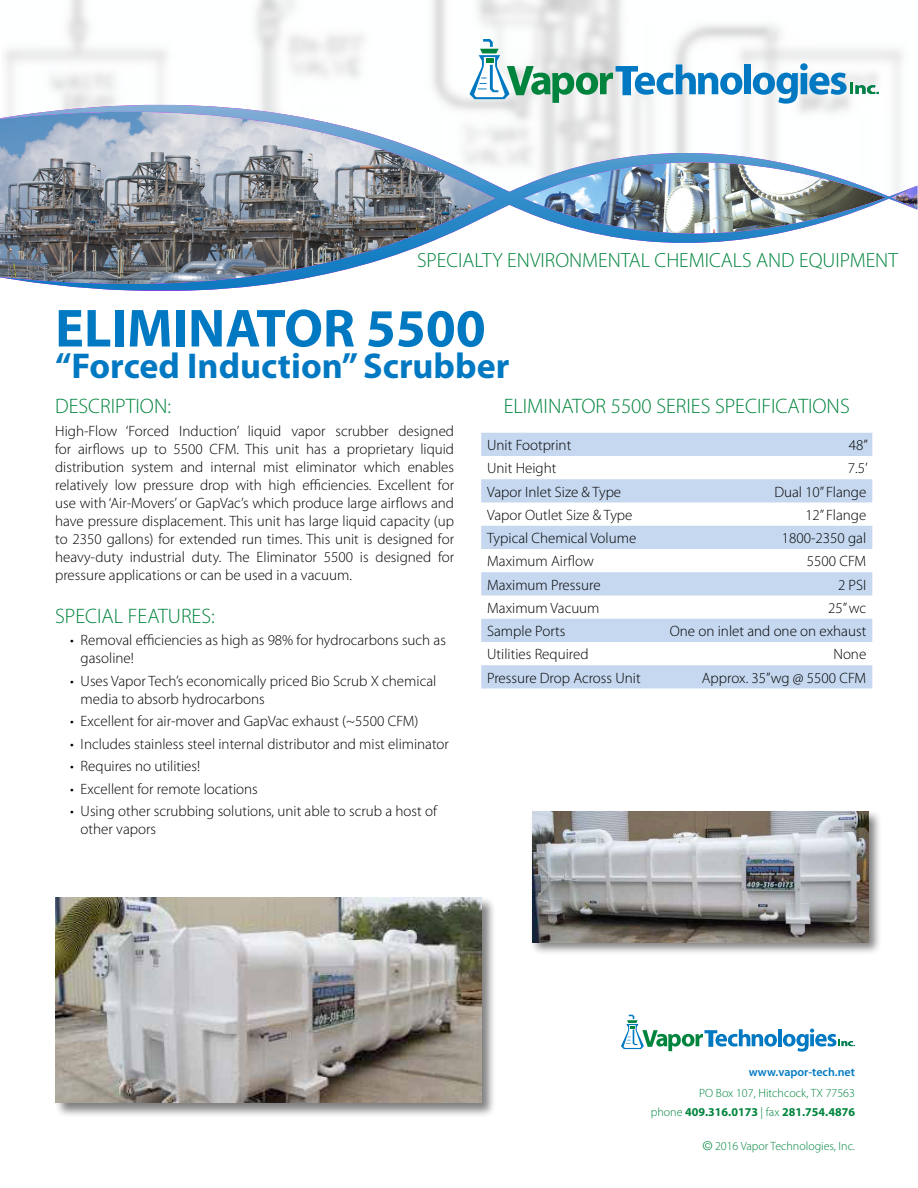
<style>
.page{position:relative;width:918px;height:1188px;background:#fff}
.page>*{position:absolute;margin:0;border:0;box-sizing:border-box;transform-origin:0 0}
.t1{font:700 54px "Myriad Pro";color:#0079c2}
.t2{font:700 36px "Myriad Pro";color:#0079c2}
.t3{font:300 21px "Myriad Pro";color:#00843d}
.t4{font:300 20.55px "Myriad Pro";color:#00843d}
.t5{font:300 15px/18px "Myriad Pro";color:#000}
.t6{font:300 12px "Myriad Pro";color:#00843d}
.t7{font:700 12px "Myriad Pro";color:#00843d}
.t8{font:600 12px "Myriad Pro";color:#0079c2}
.s1{font-weight:300}
.s2{font-family:"Helvetica LT Std"}
</style>
<div class="page">
<img style="left:654px;top:105px;width:264px;height:138px">
<img style="left:0;top:105px;width:654px;height:186px">
<svg style="left:470px;top:39px;width:272px;height:64px"></svg>
<div style="left:744px;top:64px;width:7px;height:30px;background:#0079c2"></div>
<svg style="left:753px;top:63px;width:126px;height:41px"></svg>
<svg style="left:621px;top:1015px;width:156px;height:36px"></svg>
<hr style="left:778px;top:1029px;width:4px;height:17px;background:#0079c2">
<svg style="left:783px;top:1029px;width:72px;height:23px"></svg>
<svg style="left:481px;top:433px;width:391px;height:255px;fill:#c6d8ef"></svg>
<div style="left:54px;top:896px;width:443px;height:222px;background:#000;opacity:.5"></div>
<img style="left:55px;top:897px;width:426px;height:205px">
<div style="left:530px;top:809px;width:352px;height:147px;background:#000;opacity:.5"></div>
<img style="left:533px;top:812px;width:336px;height:130px">
<p class="t4" style="left:417px;top:248px;width:482px">SPECIALTY ENVIRONMENTAL CHEMICALS AND EQUIPMENT</p>
<p class="t1" style="left:55px;top:293px;width:432px">ELIMINATOR 5500</p>
<p class="t2" style="left:55px;top:342px;width:456px">“Forced Induction” Scrubber</p>
<p class="t3" style="left:55px;top:394px;width:118px">DESCRIPTION:</p>
<p class="t5" style="left:55px;top:422px;width:401px;text-align:justify">High-Flow ‘Forced Induction’ liquid vapor scrubber designed for airflows up to 5500 CFM. This unit has a proprietary liquid distribution system and internal mist eliminator which enables relatively low pressure drop with high efficiencies. Excellent for use with ‘Air-Movers’ or GapVac’s which produce large airflows and have pressure displacement. This unit has large liquid capacity (up to 2350 gallons) for extended run times. This unit is designed for heavy-duty industrial duty. The Eliminator 5500 is designed for pressure applications or can be used in a vacuum.</p>
<p class="t3" style="left:55px;top:603px;width:161px">SPECIAL FEATURES:</p>
<p class="t5" style="left:81px;top:631px;width:367px;text-indent:-10px">• Removal efficiencies as high as 98% for hydrocarbons such as gasoline!</p>
<p class="t5" style="left:81px;top:672px;width:357px;text-indent:-10px">• Uses Vapor Tech’s economically priced Bio Scrub X chemical media to absorb hydrocarbons</p>
<p class="t5" style="left:70px;top:712px;width:350px">• Excellent for air-mover and GapVac exhaust (~5500 CFM)</p>
<p class="t5" style="left:70px;top:735px;width:380px">• Includes stainless steel internal distributor and mist eliminator</p>
<p class="t5" style="left:70px;top:757px;width:132px">• Requires no utilities!</p>
<p class="t5" style="left:70px;top:780px;width:189px">• Excellent for remote locations</p>
<p class="t5" style="left:81px;top:802px;width:358px;text-indent:-10px">• Using other scrubbing solutions, unit able to scrub a host of other vapors</p>
<p class="t3" style="left:504px;top:394px;width:348px">ELIMINATOR 5500 SERIES SPECIFICATIONS</p>
<p class="t5" style="left:487px;top:436px;width:86px">Unit Footprint</p>
<p class="t5" style="left:849px;top:436px;width:21px">48”</p>
<p class="t5" style="left:487px;top:459px;width:71px">Unit Height</p>
<p class="t5" style="left:848px;top:459px;width:21px">7.5’</p>
<p class="t5" style="left:487px;top:482px;width:136px">Vapor Inlet Size &amp; Type</p>
<p class="t5" style="left:774px;top:482px;width:93px">Dual 10” Flange</p>
<p class="t5" style="left:487px;top:506px;width:147px">Vapor Outlet Size &amp; Type</p>
<p class="t5" style="left:805px;top:506px;width:62px">12” Flange</p>
<p class="t5" style="left:487px;top:529px;width:151px">Typical Chemical Volume</p>
<p class="t5" style="left:782px;top:529px;width:86px">1800-2350 gal</p>
<p class="t5" style="left:487px;top:552px;width:108px">Maximum Airflow</p>
<p class="t5" style="left:807px;top:552px;width:61px">5500 CFM</p>
<p class="t5" style="left:487px;top:575px;width:115px">Maximum Pressure</p>
<p class="t5" style="left:838px;top:575px;width:30px">2 PSI</p>
<p class="t5" style="left:487px;top:599px;width:114px">Maximum Vacuum</p>
<p class="t5" style="left:828px;top:599px;width:40px">25” wc</p>
<p class="t5" style="left:487px;top:622px;width:80px">Sample Ports</p>
<p class="t5" style="left:670px;top:622px;width:198px">One on inlet and one on exhaust</p>
<p class="t5" style="left:487px;top:645px;width:103px">Utilities Required</p>
<p class="t5" style="left:833px;top:645px;width:34px">None</p>
<p class="t5" style="left:487px;top:668px;width:155px">Pressure Drop Across Unit</p>
<p class="t5" style="left:702px;top:668px;width:166px">Approx. 35”wg @ 5500 CFM</p>
<p class="t8" style="left:749px;top:1064px;width:108px">www.vapor-tech.net</p>
<p class="t6" style="left:699px;top:1086px;width:157px">PO Box 107, Hitchcock, TX 77563</p>
<p class="t7" style="left:651px;top:1104px;width:206px"><span class="s1">phone</span> 409.316.0173 <span class="s1">| fax</span> 281.754.4876</p>
<p class="t6" style="left:703px;top:1139px;width:154px"><span class="s2">©</span> 2016 Vapor Technologies, Inc.</p>
</div>
